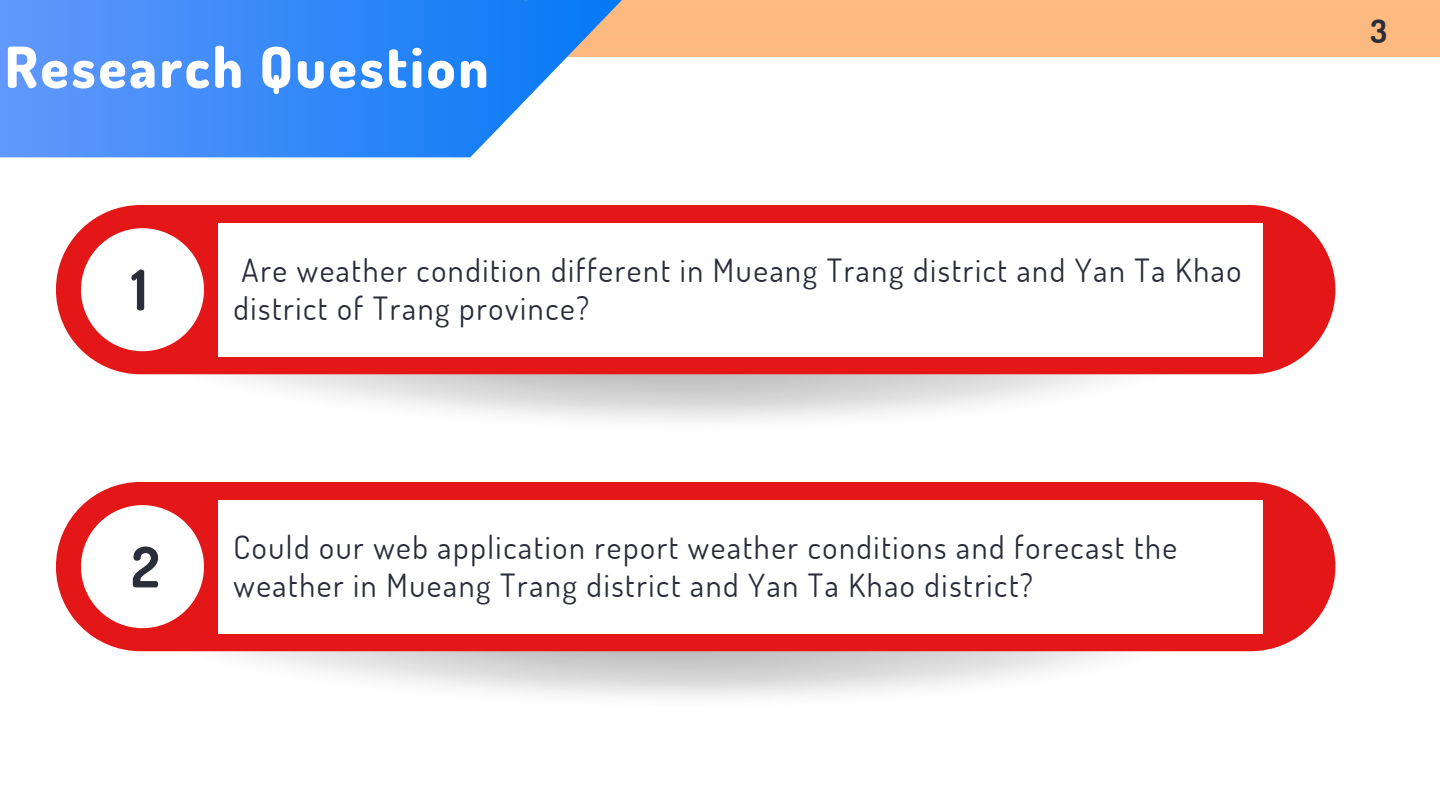
<style>
.page{position:relative;width:1440px;height:810px;background:#fff}
.page>*{position:absolute;margin:0;border:0;box-sizing:border-box;transform-origin:0 0}
.t1{font:800 56.6px "Dosis";letter-spacing:.05em;color:#fff}
.t2{font:700 56px "Dosis";color:#2a2e3a}
.t3{font:32px/38.2px "Dosis";letter-spacing:.05em;color:#2a2e3a}
.t4{font:700 32px "Dosis";color:#2a2e3a}
</style>
<div class="page">
<div style="left:82px;top:0;width:1358px;height:57px;background:#fdba80"></div>
<svg style="left:0;top:0;width:622px;height:157px;background:#5097f6"></svg>
<img style="left:494px;top:0;width:127px;height:1px">
<img style="left:106px;top:367px;width:1141px;height:53px">
<div style="left:56px;top:205px;width:1279px;height:169px;background:#e31717;border-radius:85px"></div>
<svg style="left:81px;top:228px;width:123px;height:123px"></svg>
<div style="left:218px;top:223px;width:1045px;height:134px;background:#fff"></div>
<img style="left:106px;top:644px;width:1141px;height:53px">
<div style="left:56px;top:482px;width:1279px;height:169px;background:#e31717;border-radius:85px"></div>
<svg style="left:81px;top:505px;width:123px;height:123px"></svg>
<div style="left:218px;top:500px;width:1045px;height:133px;background:#fff"></div>
<p class="t1" style="left:5px;top:30px;width:485px">Research Question</p>
<p class="t2" style="left:131px;top:253px;width:18px">1</p>
<h1 class="t3" style="left:233px;top:250px;width:1010px">Are weather condition different in Mueang Trang district and Yan Ta Khao district of Trang province?</h1>
<p class="t2" style="left:131px;top:530px;width:30px">2</p>
<p class="t3" style="left:233px;top:527px;width:945px">Could our web application report weather conditions and forecast the</p>
<p class="t3" style="left:233px;top:566px;width:801px">weather in Mueang Trang district and Yan Ta Khao district?</p>
<p class="t4" style="left:1370px;top:10px;width:18px">3</p>
</div>
